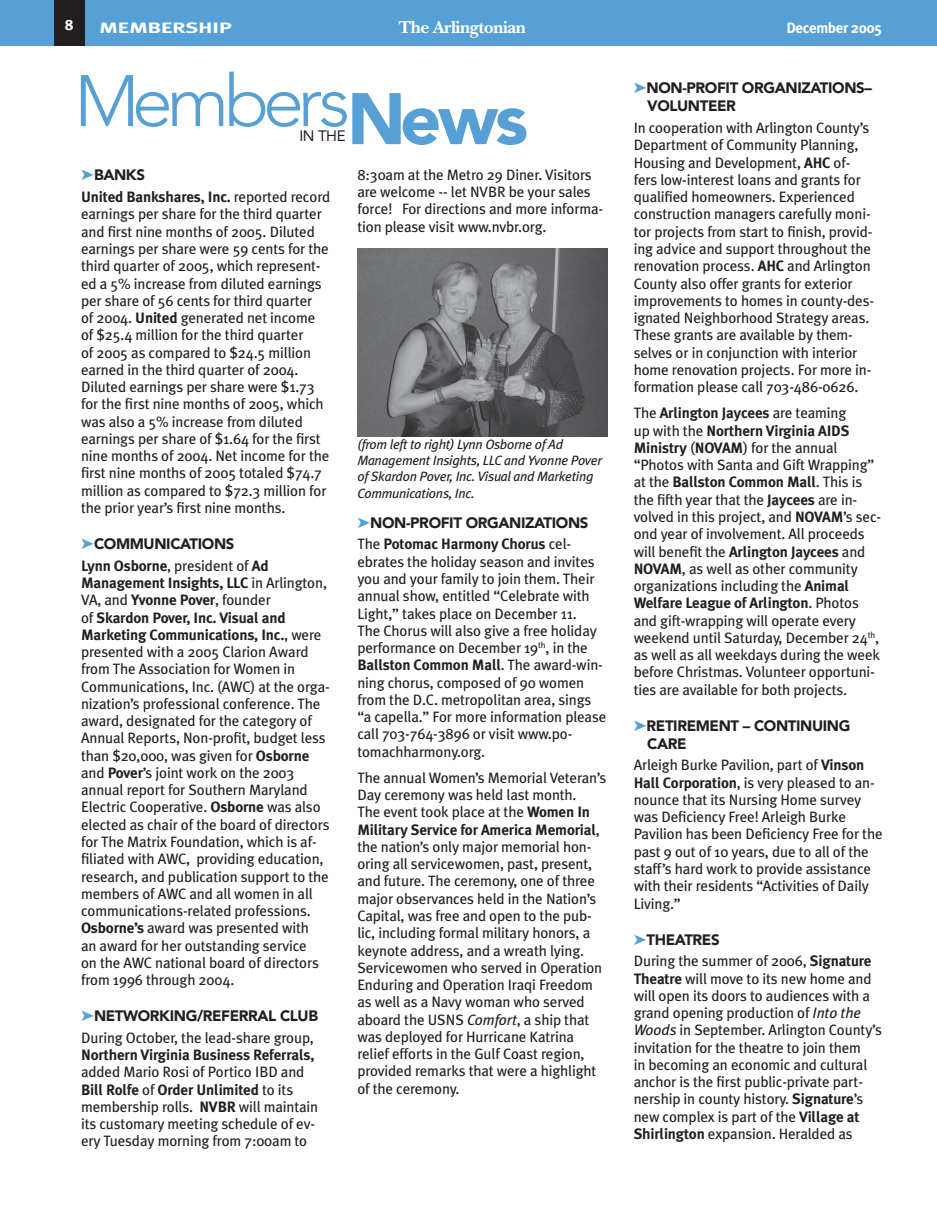
<style>
.page{position:relative;width:937px;height:1207px;background:#fff}
.page>*{position:absolute;margin:0;border:0;box-sizing:border-box;transform-origin:0 0}
.t1{font:300 72px "Avenir";letter-spacing:-.085em;color:#56a0d5}
.t2{font:900 72px "Avenir";color:#56a0d5}
.t3{font:700 18px "New Baskerville";letter-spacing:-.025em;color:#fff}
.t4{font:15px/17.2px "Meta Plus";letter-spacing:-.01em;color:#231f20}
.t5{font:900 15px/18px "Avenir";letter-spacing:-.025em;color:#231f20}
.t6{font:700 15px "Meta Plus";letter-spacing:-.01em;color:#231f20}
.t7{font:700 15px "Meta Plus";letter-spacing:-.025em;color:#fff}
.t8{font:700 15px "Meta Plus";letter-spacing:-.025em;color:#fff;scale:1.5 1}
.t9{font:15px "Avenir";color:#231f20}
.t10{font:italic 13.5px/16.2px "Meta Plus";letter-spacing:-.02em;color:#231f20}
.s1{color:#56a0d5}
.s2{font-weight:700}
.s3{font-style:italic}
</style>
<div class="page">
<div style="left:0;top:0;width:936px;height:45px;background:#56a0d5"></div>
<div style="left:54px;top:0;width:31px;height:45px;background:#231f20"></div>
<hr style="left:936px;top:0;width:1px;height:45px;background:#56a0d5">
<img style="left:357px;top:248px;width:250px;height:188px">
<p class="t7" style="left:65px;top:19px;width:11px">8</p>
<p class="t8" style="left:99px;top:23px;width:90px">MEMBERSHIP</p>
<p class="t3" style="left:399px;top:21px;width:128px">The Arlingtonian</p>
<p class="t7" style="left:786px;top:23px;width:97px">December 2005</p>
<h1 class="t1" style="left:74px;top:70px;width:277px">Members</h1>
<p class="t9" style="left:299px;top:129px;width:48px">IN THE</p>
<p class="t5" style="left:647px;top:80px;width:226px;text-indent:-14px"><span class="s1">➤</span>NON-PROFIT ORGANIZATIONS–<br>VOLUNTEER</p>
<p class="t4" style="left:633px;top:120px;width:242px">In cooperation with Arlington County’s Department of Community Planning, Housing and Development, <span class="s2">AHC</span> of&shy;fers low-interest loans and grants for qualified homeowners. Experienced construction managers carefully moni&shy;tor projects from start to finish, provid&shy;ing advice and support throughout the renovation process. <span class="s2">AHC</span> and Arlington County also offer grants for exterior improvements to homes in county-des&shy;ignated Neighborhood Strategy areas.<br>These grants are available by them&shy;selves or in conjunction with interior home renovation projects. For more in&shy;formation please call 703-486-0626.</p>
<p class="t4" style="left:633px;top:405px;width:249px">The <span class="s2">Arlington Jaycees</span> are teaming<br>up with the <span class="s2">Northern Virginia AIDS Ministry</span> (<span class="s2">NOVAM</span>) for the annual “Photos with Santa and Gift Wrapping” at the <span class="s2">Ballston Common Mall</span>. This is the fifth year that the <span class="s2">Jaycees</span> are in&shy;volved in this project, and <span class="s2">NOVAM</span>’s sec&shy;ond year of involvement. All proceeds will benefit the <span class="s2">Arlington Jaycees</span> and <span class="s2">NOVAM</span>, as well as other community organizations including the <span class="s2">Animal Welfare League of Arlington</span>. Photos and gift-wrapping will operate every weekend until Saturday, December 24<sup>th</sup>, as well as all weekdays during the week before Christmas. Volunteer opportuni&shy;ties are available for both projects.</p>
<p class="t5" style="left:647px;top:717px;width:205px;text-indent:-14px"><span class="s1">➤</span>RETIREMENT – CONTINUING<br>CARE</p>
<p class="t4" style="left:633px;top:757px;width:250px">Arleigh Burke Pavilion, part of <span class="s2">Vinson Hall Corporation</span>, is very pleased to an&shy;nounce that its Nursing Home survey was Deficiency Free! Arleigh Burke Pavilion has been Deficiency Free for the past 9 out of 10 years, due to all of the staff’s hard work to provide assistance with their residents “Activities of Daily Living.”</p>
<p class="t5" style="left:633px;top:931px;width:87px"><span class="s1">➤</span>THEATRES</p>
<p class="t4" style="left:633px;top:953px;width:249px">During the summer of 2006, <span class="s2">Signature Theatre</span> will move to its new home and will open its doors to audiences with a grand opening production of <span class="s3">Into the Woods</span> in September. Arlington County’s invitation for the theatre to join them<br>in becoming an economic and cultural anchor is the first public-private part&shy;nership in county history. <span class="s2">Signature</span>’s new complex is part of the <span class="s2">Village at Shirlington</span> expansion. Heralded as</p>
<h1 class="t2" style="left:347px;top:88px;width:182px">News</h1>
<p class="t4" style="left:357px;top:167px;width:247px">8:30am at the Metro 29 Diner. Visitors are welcome -- let NVBR be your sales force! For directions and more informa&shy;tion please visit www.nvbr.org.</p>
<p class="t5" style="left:81px;top:167px;width:65px"><span class="s1">➤</span>BANKS</p>
<p class="t4" style="left:81px;top:189px;width:250px"><span class="s2">United Bankshares, Inc.</span> reported record earnings per share for the third quarter and first nine months of 2005. Diluted earnings per share were 59 cents for the third quarter of 2005, which represent&shy;ed a 5% increase from diluted earnings per share of 56 cents for third quarter<br>of 2004. <span class="s2">United</span> generated net income of $25.4 million for the third quarter<br>of 2005 as compared to $24.5 million earned in the third quarter of 2004.<br>Diluted earnings per share were $1.73 for the first nine months of 2005, which was also a 5% increase from diluted earnings per share of $1.64 for the first nine months of 2004. Net income for the first nine months of 2005 totaled $74.7 million as compared to $72.3 million for the prior year’s first nine months.</p>
<p class="t5" style="left:81px;top:536px;width:155px"><span class="s1">➤</span>COMMUNICATIONS</p>
<p class="t4" style="left:81px;top:558px;width:250px"><span class="s2">Lynn Osborne</span>, president of <span class="s2">Ad Management Insights, LLC</span> in Arlington, VA, and <span class="s2">Yvonne Pover</span>, founder<br>of <span class="s2">Skardon Pover, Inc. Visual and Marketing Communications, Inc.</span>, were presented with a 2005 Clarion Award from The Association for Women in Communications, Inc. (AWC) at the orga&shy;nization’s professional conference. The award, designated for the category of Annual Reports, Non-profit, budget less than $20,000, was given for <span class="s2">Osborne </span>and <span class="s2">Pover</span>’s joint work on the 2003 annual report for Southern Maryland Electric Cooperative. <span class="s2">Osborne</span> was also elected as chair of the board of directors for The Matrix Foundation, which is af&shy;filiated with AWC, providing education, research, and publication support to the members of AWC and all women in all communications-related professions.<br><span class="s2">Osborne’s</span> award was presented with<br>an award for her outstanding service<br>on the AWC national board of directors from 1996 through 2004.</p>
<p class="t5" style="left:81px;top:1007px;width:238px"><span class="s1">➤</span>NETWORKING/REFERRAL CLUB</p>
<p class="t4" style="left:81px;top:1029px;width:234px">During October, the lead-share group,</p>
<p class="t6" style="left:81px;top:1048px;width:235px">Northern Virginia Business Referrals,</p>
<p class="t4" style="left:81px;top:1064px;width:238px">added Mario Rosi of Portico IBD and <span class="s2">Bill Rolfe</span> of <span class="s2">Order Unlimited</span> to its membership rolls. <span class="s2">NVBR</span> will maintain its customary meeting schedule of ev&shy;ery Tuesday morning from 7:00am to</p>
<p class="t10" style="left:357px;top:437px;width:246px">(from left to right) Lynn Osborne of Ad Management Insights, LLC and Yvonne Pover of Skardon Pover, Inc. Visual and Marketing Communications, Inc.</p>
<p class="t5" style="left:357px;top:514px;width:232px"><span class="s1">➤</span>NON-PROFIT ORGANIZATIONS</p>
<p class="t4" style="left:357px;top:536px;width:250px">The <span class="s2">Potomac Harmony Chorus</span> cel&shy;ebrates the holiday season and invites you and your family to join them. Their annual show, entitled “Celebrate with Light,” takes place on December 11.<br>The Chorus will also give a free holiday performance on December 19<sup>th</sup>, in the <span class="s2">Ballston Common Mall</span>. The award-win&shy;ning chorus, composed of 90 women from the D.C. metropolitan area, sings “a capella.” For more information please call 703-764-3896 or visit www.po&shy;tomachharmony.org.</p>
<p class="t4" style="left:357px;top:769px;width:250px">The annual Women’s Memorial Veteran’s Day ceremony was held last month.<br>The event took place at the <span class="s2">Women In Military Service for America Memorial</span>, the nation’s only major memorial hon&shy;oring all servicewomen, past, present, and future. The ceremony, one of three major observances held in the Nation’s Capital, was free and open to the pub&shy;lic, including formal military honors, a keynote address, and a wreath lying.<br>Servicewomen who served in Operation Enduring and Operation Iraqi Freedom as well as a Navy woman who served aboard the USNS <span class="s3">Comfort</span>, a ship that was deployed for Hurricane Katrina relief efforts in the Gulf Coast region, provided remarks that were a highlight of the ceremony.</p>
</div>
